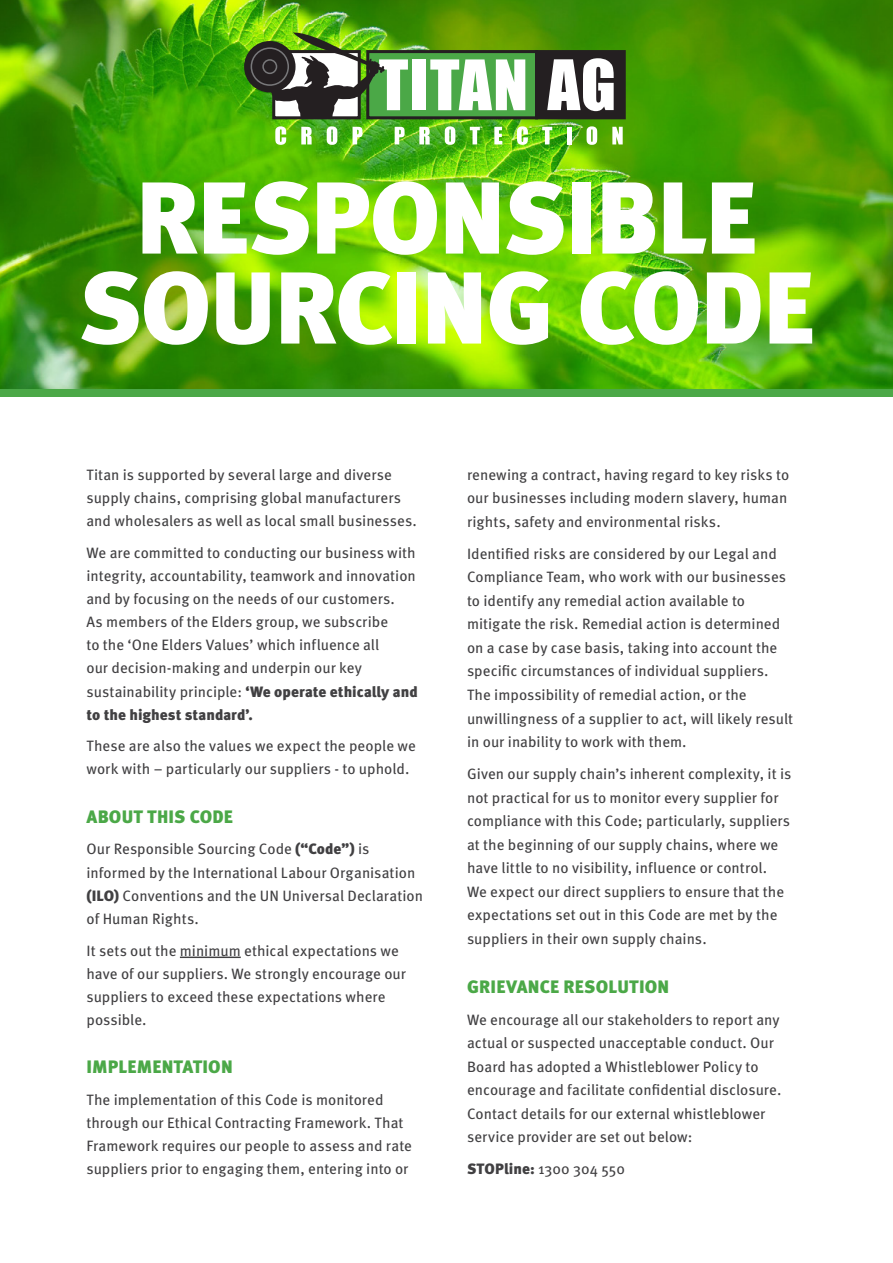
<style>
.page{position:relative;width:893px;height:1263px;background:#fff}
.page>*{position:absolute;margin:0;border:0;box-sizing:border-box;transform-origin:0 0}
.t1{font:900 102px/90px "Meta Pro";letter-spacing:-.015em;color:#fff;text-align:center}
.t2{font:900 18px "Meta Pro";letter-spacing:.01em;color:#4ba847}
.t3{font:15px/23.5px "Meta Pro";color:#414042}
.s1{font-weight:900}
</style>
<div class="page">
<img style="left:0;top:0;width:893px;height:390px">
<hr style="left:180px;top:956px;width:61px;height:2px;background:#414042">
<div style="left:368px;top:52px;width:169px;height:66px;background:#4ba847"></div>
<div style="left:366px;top:50px;width:172px;height:69px;border:3px solid #241f21"></div>
<div style="left:537px;top:52px;width:87px;height:66px;background:#241f21"></div>
<div style="left:535px;top:50px;width:91px;height:69px;border:3px solid #241f21"></div>
<svg style="left:547px;top:58px;width:67px;height:53px"></svg>
<svg style="left:275px;top:126px;width:11px;height:18px"></svg>
<svg style="left:301px;top:127px;width:11px;height:17px"></svg>
<svg style="left:327px;top:126px;width:10px;height:18px"></svg>
<svg style="left:353px;top:127px;width:9px;height:17px"></svg>
<svg style="left:395px;top:127px;width:10px;height:17px"></svg>
<svg style="left:419px;top:127px;width:11px;height:17px"></svg>
<svg style="left:445px;top:126px;width:10px;height:18px"></svg>
<svg style="left:470px;top:127px;width:10px;height:17px"></svg>
<svg style="left:494px;top:127px;width:8px;height:17px"></svg>
<svg style="left:517px;top:126px;width:11px;height:18px"></svg>
<svg style="left:542px;top:127px;width:10px;height:17px"></svg>
<hr style="left:567px;top:127px;width:4px;height:17px;background:#fff">
<svg style="left:587px;top:126px;width:10px;height:18px"></svg>
<svg style="left:612px;top:127px;width:11px;height:17px"></svg>
<svg style="left:430px;top:59px;width:95px;height:51px"></svg>
<div style="left:413px;top:59px;width:13px;height:51px;background:#fff"></div>
<div style="left:244px;top:41px;width:52px;height:51px;background:#241f21;border-radius:50%"></div>
<img style="left:250px;top:32px;width:158px;height:86px">
<div style="left:0;top:390px;width:893px;height:7px;background:#4ba847"></div>
<h1 class="t1" style="left:78px;top:168px;width:738px">RESPONSIBLE<br>SOURCING CODE</h1>
<p class="t3" style="left:86px;top:462px;width:332px;line-height:23.1px">Titan is supported by several large and diverse supply chains, comprising global manufacturers and wholesalers as well as local small businesses.</p>
<p class="t3" style="left:86px;top:540px;width:333px;line-height:23.1px">We are committed to conducting our business with integrity, accountability, teamwork and innovation and by focusing on the needs of our customers.<br>As members of the Elders group, we subscribe<br>to the ‘One Elders Values’ which influence all<br>our decision-making and underpin our key sustainability principle: <span class="s1">‘We operate ethically and to the highest standard’.</span></p>
<p class="t3" style="left:86px;top:733px;width:331px;line-height:23.1px">These are also the values we expect the people we work with – particularly our suppliers - to uphold.</p>
<p class="t2" style="left:87px;top:802px;width:148px">ABOUT THIS CODE</p>
<p class="t3" style="left:86px;top:837px;width:338px;line-height:23.1px">Our Responsible Sourcing Code <span class="s1">(“Code”)</span> is informed by the International Labour Organisation <span class="s1">(ILO)</span> Conventions and the UN Universal Declaration of Human Rights.</p>
<p class="t3" style="left:86px;top:938px;width:321px;line-height:23.1px">It sets out the minimum ethical expectations we have of our suppliers. We strongly encourage our suppliers to exceed these expectations where possible.</p>
<p class="t2" style="left:87px;top:1053px;width:148px">IMPLEMENTATION</p>
<p class="t3" style="left:86px;top:1087px;width:327px;line-height:23.1px">The implementation of this Code is monitored through our Ethical Contracting Framework. That Framework requires our people to assess and rate suppliers prior to engaging them, entering into or</p>
<p class="t3" style="left:467px;top:462px;width:324px">renewing a contract, having regard to key risks to our businesses including modern slavery, human rights, safety and environmental risks.</p>
<p class="t3" style="left:467px;top:541px;width:328px">Identified risks are considered by our Legal and Compliance Team, who work with our businesses to identify any remedial action available to mitigate the risk. Remedial action is determined on a case by case basis, taking into account the specific circumstances of individual suppliers.<br>The impossibility of remedial action, or the unwillingness of a supplier to act, will likely result in our inability to work with them.</p>
<p class="t3" style="left:467px;top:761px;width:326px">Given our supply chain’s inherent complexity, it is not practical for us to monitor every supplier for compliance with this Code; particularly, suppliers at the beginning of our supply chains, where we have little to no visibility, influence or control.<br>We expect our direct suppliers to ensure that the expectations set out in this Code are met by the suppliers in their own supply chains.</p>
<p class="t2" style="left:467px;top:972px;width:204px">GRIEVANCE RESOLUTION</p>
<p class="t3" style="left:467px;top:1007px;width:316px">We encourage all our stakeholders to report any actual or suspected unacceptable conduct. Our Board has adopted a Whistleblower Policy to encourage and facilitate confidential disclosure.<br>Contact details for our external whistleblower service provider are set out below:</p>
<p class="t3" style="left:467px;top:1156px;width:159px"><span class="s1">STOPline:</span> 1300 304 550</p>
</div>
